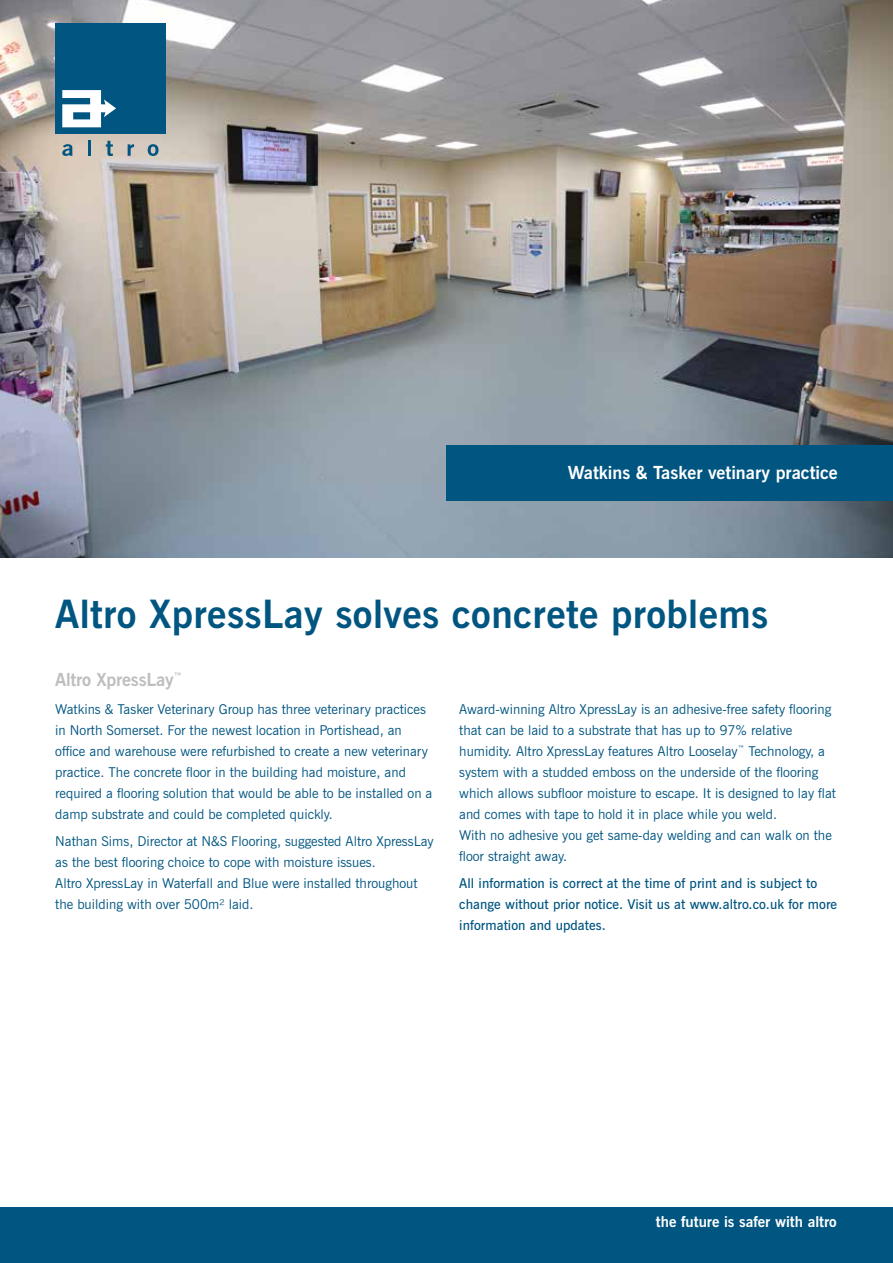
<style>
.page{position:relative;width:893px;height:1263px;background:#fff}
.page>*{position:absolute;margin:0;border:0;box-sizing:border-box;transform-origin:0 0}
.t1{font:700 39px "News Gothic BT";letter-spacing:.01em;color:#005581}
.t2{font:700 18px "News Gothic BT";color:#fff}
.t3{font:700 18px "News Gothic BT";letter-spacing:-.01em;color:#bcbec0}
.t4{font:700 15px "News Gothic BT";color:#fff}
.t5{font:13.5px/21px "News Gothic BT";color:#005581}
.t6{font:600 13.5px/21px "News Gothic BT";letter-spacing:.005em;color:#005581}
</style>
<div class="page">
<img style="left:0;top:0;width:893px;height:557px">
<div style="left:447px;top:445px;width:446px;height:56px;background:#005581"></div>
<div style="left:0;top:1208px;width:893px;height:55px;background:#005581"></div>
<div style="left:55px;top:23px;width:111px;height:111px;background:#005581"></div>
<svg style="left:62px;top:144px;width:11px;height:12px"></svg>
<hr style="left:88px;top:140px;width:3px;height:16px;background:#005581">
<svg style="left:106px;top:141px;width:7px;height:15px"></svg>
<svg style="left:128px;top:144px;width:6px;height:12px"></svg>
<svg style="left:148px;top:144px;width:10px;height:12px"></svg>
<svg style="left:62px;top:90px;width:54px;height:37px"></svg>
<h2 class="t2" style="left:568px;top:462px;width:271px">Watkins &amp; Tasker vetinary practice</h2>
<h1 class="t1" style="left:55px;top:590px;width:714px">Altro XpressLay solves concrete problems</h1>
<h2 class="t3" style="left:55px;top:668px;width:128px">Altro XpressLay<sup>™</sup></h2>
<p class="t5" style="left:55px;top:698px;width:379px">Watkins &amp; Tasker Veterinary Group has three veterinary practices in North Somerset. For the newest location in Portishead, an office and warehouse were refurbished to create a new veterinary practice. The concrete floor in the building had moisture, and required a flooring solution that would be able to be installed on a damp substrate and could be completed quickly.</p>
<p class="t5" style="left:55px;top:831px;width:380px">Nathan Sims, Director at N&amp;S Flooring, suggested Altro XpressLay as the best flooring choice to cope with moisture issues.<br>Altro XpressLay in Waterfall and Blue were installed throughout the building with over 500m² laid.</p>
<p class="t5" style="left:459px;top:698px;width:378px">Award-winning Altro XpressLay is an adhesive-free safety flooring that can be laid to a substrate that has up to 97% relative humidity. Altro XpressLay features Altro Looselay<sup>™</sup> Technology, a system with a studded emboss on the underside of the flooring which allows subfloor moisture to escape. It is designed to lay flat and comes with tape to hold it in place while you weld.<br>With no adhesive you get same-day welding and can walk on the floor straight away.</p>
<p class="t6" style="left:459px;top:873px;width:379px">All information is correct at the time of print and is subject to change without prior notice. Visit us at www.altro.co.uk for more information and updates.</p>
<p class="t4" style="left:656px;top:1213px;width:182px">the future is safer with altro</p>
</div>
